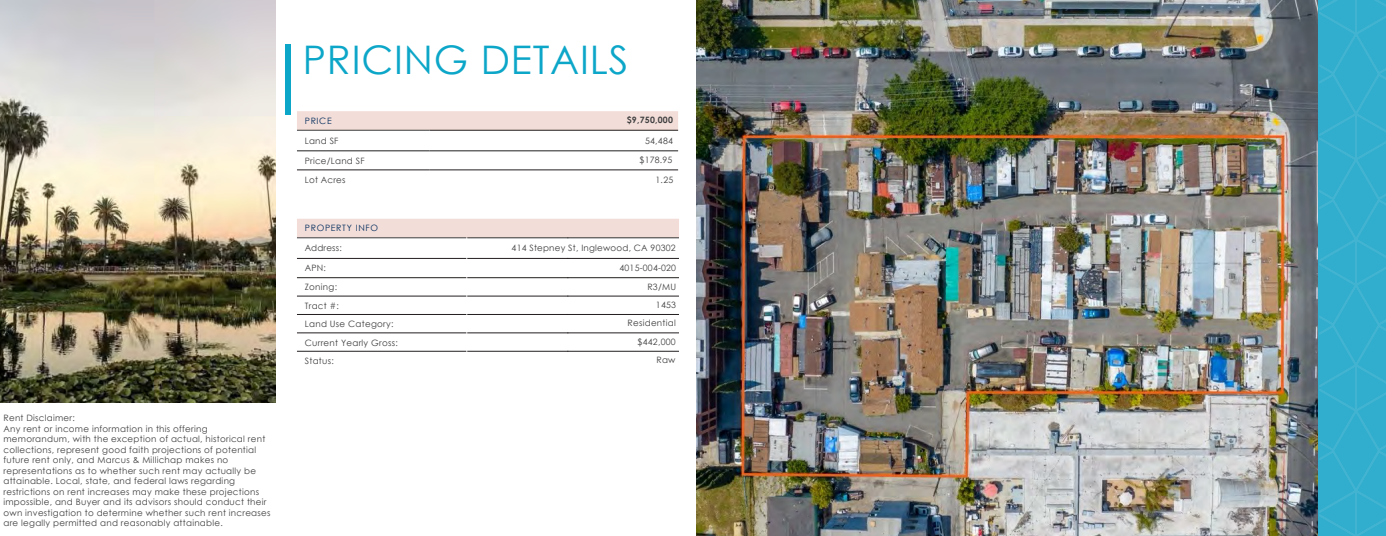
<style>
.page{position:relative;width:1386px;height:536px;background:#fff}
.page>*{position:absolute;margin:0;border:0;box-sizing:border-box;transform-origin:0 0}
.t1{font:39.38px "Century Gothic";letter-spacing:.02em;color:#0ca6c8}
.t2{font:8.75px/10.5px "Century Gothic";letter-spacing:.03em;color:#414042}
.t3{font:8.75px "Century Gothic";letter-spacing:.03em;color:#3e3e3f}
.t4{font:8.75px "Century Gothic";letter-spacing:.08em;color:#002b5c}
.t5{font:700 8.75px "Century Gothic";color:#3e3e3f}
.s1{font-style:inherit}
</style>
<div class="page">
<img style="left:697px;top:0;width:622px;height:536px">
<svg style="left:1319px;top:0;width:67px;height:536px;background:#32adcd"></svg>
<div style="left:297px;top:111px;width:381px;height:19px;background:#f2ddd8"></div>
<hr style="left:297px;top:130px;width:133px;height:1px;background:#3e3e3f">
<hr style="left:430px;top:130px;width:248px;height:1px;background:#231f20">
<hr style="left:297px;top:151px;width:133px;height:1px;background:#231f20">
<hr style="left:430px;top:151px;width:248px;height:1px;background:#231f20">
<hr style="left:297px;top:170px;width:133px;height:1px;background:#231f20">
<hr style="left:430px;top:170px;width:248px;height:1px;background:#231f20">
<div style="left:297px;top:219px;width:382px;height:19px;background:#f2ddd8"></div>
<hr style="left:297px;top:277px;width:169px;height:1px;background:#231f20">
<hr style="left:467px;top:277px;width:101px;height:1px;background:#231f20">
<hr style="left:567px;top:277px;width:112px;height:1px;background:#231f20">
<hr style="left:467px;top:237px;width:101px;height:1px;background:#333233">
<hr style="left:567px;top:237px;width:112px;height:1px;background:#333233">
<hr style="left:297px;top:237px;width:169px;height:1px;background:#3e3e3f">
<hr style="left:297px;top:332px;width:169px;height:1px;background:#231f20">
<hr style="left:467px;top:332px;width:101px;height:1px;background:#231f20">
<hr style="left:567px;top:332px;width:112px;height:1px;background:#231f20">
<img style="left:0;top:0;width:275px;height:402px">
<div style="left:285px;top:44px;width:5px;height:71px;background:#0ca6c8"></div>
<hr style="left:297px;top:351px;width:169px;height:1px;background:#231f20">
<hr style="left:467px;top:351px;width:101px;height:1px;background:#231f20">
<hr style="left:567px;top:351px;width:112px;height:1px;background:#231f20">
<hr style="left:297px;top:258px;width:169px;height:1px;background:#231f20">
<hr style="left:467px;top:258px;width:101px;height:1px;background:#231f20">
<hr style="left:567px;top:258px;width:112px;height:1px;background:#231f20">
<hr style="left:297px;top:296px;width:169px;height:1px;background:#231f20">
<hr style="left:467px;top:296px;width:101px;height:1px;background:#231f20">
<hr style="left:567px;top:296px;width:112px;height:1px;background:#231f20">
<hr style="left:297px;top:314px;width:169px;height:1px;background:#231f20">
<hr style="left:467px;top:314px;width:101px;height:1px;background:#231f20">
<hr style="left:567px;top:314px;width:112px;height:1px;background:#231f20">
<p class="t2" style="left:3px;top:412px;width:269px">Rent Disclaimer:<br>Any rent or income information in this offering memorandum, with the exception of actual, historical rent collections, represent good faith projections of potential future rent only, and Marcus &amp; Millichap makes no representations as to whether such rent may actually be attainable. Local, state, and federal laws regarding restrictions on rent increases may make these projections impossible, and Buyer and its advisors should conduct their own investigation to determine whether such rent increases are legally permitted and reasonably attainable.</p>
<h1 class="t1" style="left:303px;top:32px;width:327px">PRICING DETAILS</h1>
<p class="t4" style="left:305px;top:114px;width:28px">PRICE</p>
<p class="t5" style="left:627px;top:113px;width:48px">$<span class="s1">9</span>,<span class="s1">7</span>50,000</p>
<p class="t3" style="left:305px;top:135px;width:35px">Land SF</p>
<p class="t3" style="left:645px;top:135px;width:29px">54,484</p>
<p class="t3" style="left:305px;top:154px;width:61px">Price/Land SF</p>
<p class="t3" style="left:640px;top:154px;width:34px">$178.95</p>
<p class="t3" style="left:305px;top:174px;width:42px">Lot Acres</p>
<p class="t3" style="left:656px;top:173px;width:19px">1.25</p>
<p class="t4" style="left:305px;top:222px;width:75px">PROPERTY INFO</p>
<p class="t3" style="left:305px;top:261px;width:23px">APN:</p>
<p class="t3" style="left:619px;top:261px;width:58px">4015-004-020</p>
<p class="t3" style="left:305px;top:281px;width:34px">Zoning:</p>
<p class="t3" style="left:647px;top:280px;width:30px">R3/MU</p>
<p class="t3" style="left:305px;top:242px;width:39px">Address:</p>
<p class="t3" style="left:512px;top:242px;width:166px">414 Stepney St, Inglewood, CA 90302</p>
<p class="t3" style="left:305px;top:299px;width:35px">Tract #:</p>
<p class="t3" style="left:656px;top:298px;width:22px">1453</p>
<p class="t3" style="left:305px;top:318px;width:90px">Land Use Category:</p>
<p class="t3" style="left:628px;top:317px;width:50px">Residential</p>
<p class="t3" style="left:305px;top:336px;width:94px">Current Yearly Gross:</p>
<p class="t3" style="left:638px;top:335px;width:40px">$442,000</p>
<p class="t3" style="left:305px;top:354px;width:30px">Status:</p>
<p class="t3" style="left:656px;top:354px;width:21px">Raw</p>
</div>
